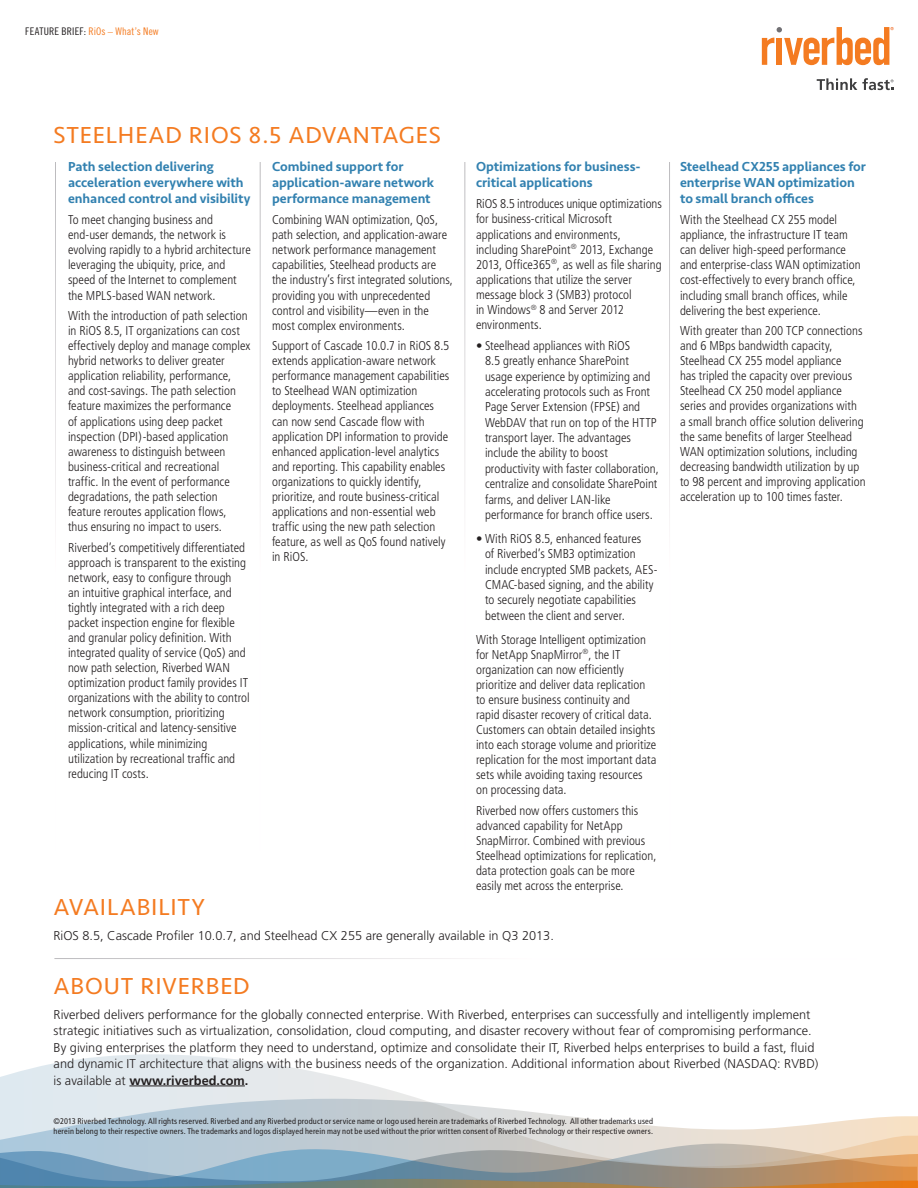
<style>
.page{position:relative;width:918px;height:1188px;background:#fff}
.page>*{position:absolute;margin:0;border:0;box-sizing:border-box;transform-origin:0 0}
.BODY_COPY_Fruit_Reg{font:24px "Seravek Basic";letter-spacing:.03em;color:#f47b21}
.SUB_A_seravek_reg{font:24px "Seravek Basic";letter-spacing:.035em;color:#f47b21}
.Subs_Blue_Left_Just{font:500 13.5px/15.8px "Seravek Basic";letter-spacing:-.005em;color:#3281b0}
.Body_Copy_2_BLACK_CO{font:300 condensed 12.75px/15px "Frutiger";color:#231f20}
.BODY_COPY_Fruit_Reg-2{font:300 12.75px/16.5px "Frutiger";color:#231f20}
.Body_Copy_2_BULLETS{font:300 condensed 12.75px/15.3px "Frutiger";color:#231f20}
.Brochure_Category_Li{font:10.5px "Trade Gothic Cond Eighteen";letter-spacing:.015em;color:#f47b21}
.ABOUT_RIVERBED_BODY{font:condensed 8.25px/10.2px "Frutiger";letter-spacing:.02em;color:#231f20}
.s1{color:#231f20}
.s2{font-weight:700}
</style>
<div class="page">
<svg style="left:0;top:1054px;width:419px;height:45px"></svg>
<svg style="left:0;top:1099px;width:918px;height:50px"></svg>
<svg style="left:0;top:1123px;width:917px;height:26px"></svg>
<svg style="left:0;top:1149px;width:918px;height:39px"></svg>
<svg style="left:762px;top:27px;width:132px;height:38px"></svg>
<svg style="left:817px;top:78px;width:76px;height:12px"></svg>
<hr style="left:129px;top:1086px;width:116px;height:1px;background:#231f20">
<p class="Brochure_Category_Li" style="left:25px;top:25px;width:135px"><span class="s1">FEATURE BRIEF:</span> RiOs – What’s New</p>
<p class="BODY_COPY_Fruit_Reg" style="left:53px;top:120px;width:389px">STEELHEAD RIOS 8.5 ADVANTAGES</p>
<p class="Subs_Blue_Left_Just" style="left:68px;top:158px;width:184px">Path selection delivering acceleration everywhere with enhanced control and visibility</p>
<p class="Body_Copy_2_BLACK_CO" style="left:68px;top:212px;width:184px">To meet changing business and end-user demands, the network is evolving rapidly to a hybrid architecture leveraging the ubiquity, price, and speed of the Internet to complement the MPLS-based WAN network.</p>
<p class="Body_Copy_2_BLACK_CO" style="left:68px;top:308px;width:184px">With the introduction of path selection in RiOS 8.5, IT organizations can cost effectively deploy and manage complex hybrid networks to deliver greater application reliability, performance, and cost-savings. The path selection feature maximizes the performance<br>of applications using deep packet inspection (DPI)-based application awareness to distinguish between business-critical and recreational traffic. In the event of performance degradations, the path selection feature reroutes application flows,<br>thus ensuring no impact to users.</p>
<p class="Body_Copy_2_BLACK_CO" style="left:68px;top:540px;width:183px">Riverbed’s competitively differentiated approach is transparent to the existing network, easy to configure through<br>an intuitive graphical interface, and tightly integrated with a rich deep packet inspection engine for flexible and granular policy definition. With integrated quality of service (QoS) and now path selection, Riverbed WAN optimization product family provides IT organizations with the ability to control network consumption, prioritizing mission-critical and latency-sensitive applications, while minimizing utilization by recreational traffic and reducing IT costs.</p>
<p class="Subs_Blue_Left_Just" style="left:272px;top:158px;width:164px">Combined support for application-aware network performance management</p>
<p class="Body_Copy_2_BLACK_CO" style="left:272px;top:212px;width:182px">Combining WAN optimization, QoS, path selection, and application-aware network performance management capabilities, Steelhead products are the industry’s first integrated solutions, providing you with unprecedented control and visibility—even in the most complex environments.</p>
<p class="Body_Copy_2_BLACK_CO" style="left:272px;top:338px;width:179px">Support of Cascade 10.0.7 in RiOS 8.5 extends application-aware network performance management capabilities to Steelhead WAN optimization deployments. Steelhead appliances can now send Cascade flow with application DPI information to provide enhanced application-level analytics and reporting. This capability enables organizations to quickly identify, prioritize, and route business-critical applications and non-essential web traffic using the new path selection feature, as well as QoS found natively in RiOS.</p>
<p class="Subs_Blue_Left_Just" style="left:476px;top:158px;width:166px">Optimizations for business&shy;critical applications</p>
<p class="Body_Copy_2_BLACK_CO" style="left:476px;top:197px;width:187px">RiOS 8.5 introduces unique optimizations for business-critical Microsoft applications and environments, including SharePoint<sup>®</sup> 2013, Exchange 2013, Office365<sup>®</sup>, as well as file sharing applications that utilize the server message block 3 (SMB3) protocol<br>in Windows<sup>®</sup> 8 and Server 2012 environments.</p>
<p class="Body_Copy_2_BULLETS" style="left:485px;top:338px;width:175px;text-indent:-9px">• Steelhead appliances with RiOS<br>8.5 greatly enhance SharePoint usage experience by optimizing and accelerating protocols such as Front Page Server Extension (FPSE) and WebDAV that run on top of the HTTP transport layer. The advantages include the ability to boost productivity with faster collaboration, centralize and consolidate SharePoint farms, and deliver LAN-like performance for branch office users.</p>
<p class="Body_Copy_2_BULLETS" style="left:485px;top:531px;width:174px;text-indent:-9px">• With RiOS 8.5, enhanced features<br>of Riverbed’s SMB3 optimization include encrypted SMB packets, AES-CMAC-based signing, and the ability to securely negotiate capabilities between the client and server.</p>
<p class="Body_Copy_2_BLACK_CO" style="left:476px;top:632px;width:182px">With Storage Intelligent optimization for NetApp SnapMirror<sup>®</sup>, the IT organization can now efficiently prioritize and deliver data replication to ensure business continuity and rapid disaster recovery of critical data.<br>Customers can obtain detailed insights into each storage volume and prioritize replication for the most important data sets while avoiding taxing resources on processing data.</p>
<p class="Body_Copy_2_BLACK_CO" style="left:476px;top:803px;width:182px">Riverbed now offers customers this advanced capability for NetApp SnapMirror. Combined with previous Steelhead optimizations for replication, data protection goals can be more easily met across the enterprise.</p>
<p class="Subs_Blue_Left_Just" style="left:680px;top:158px;width:187px">Steelhead CX255 appliances for enterprise WAN optimization to small branch offices</p>
<p class="Body_Copy_2_BLACK_CO" style="left:680px;top:212px;width:182px">With the Steelhead CX 255 model appliance, the infrastructure IT team can deliver high-speed performance and enterprise-class WAN optimization cost-effectively to every branch office, including small branch offices, while delivering the best experience.</p>
<p class="Body_Copy_2_BLACK_CO" style="left:680px;top:323px;width:187px">With greater than 200 TCP connections and 6 MBps bandwidth capacity, Steelhead CX 255 model appliance<br>has tripled the capacity over previous Steelhead CX 250 model appliance series and provides organizations with a small branch office solution delivering the same benefits of larger Steelhead WAN optimization solutions, including decreasing bandwidth utilization by up to 98 percent and improving application acceleration up to 100 times faster.</p>
<p class="SUB_A_seravek_reg" style="left:53px;top:892px;width:153px">AVAILABILITY</p>
<p class="BODY_COPY_Fruit_Reg-2" style="left:53px;top:927px;width:502px">RiOS 8.5, Cascade Profiler 10.0.7, and Steelhead CX 255 are generally available in Q3 2013.</p>
<p class="SUB_A_seravek_reg" style="left:54px;top:971px;width:198px">ABOUT RIVERBED</p>
<p class="BODY_COPY_Fruit_Reg-2" style="left:54px;top:1006px;width:766px">Riverbed delivers performance for the globally connected enterprise. With Riverbed, enterprises can successfully and intelligently implement strategic initiatives such as virtualization, consolidation, cloud computing, and disaster recovery without fear of compromising performance.<br>By giving enterprises the platform they need to understand, optimize and consolidate their IT, Riverbed helps enterprises to build a fast, fluid and dynamic IT architecture that aligns with the business needs of the organization. Additional information about Riverbed (NASDAQ: RVBD) is available at <span class="s2">www.riverbed.com.</span></p>
<p class="ABOUT_RIVERBED_BODY" style="left:54px;top:1116px;width:601px">©2013 Riverbed Technology. All rights reserved. Riverbed and any Riverbed product or service name or logo used herein are trademarks of Riverbed Technology. All other trademarks used herein belong to their respective owners. The trademarks and logos displayed herein may not be used without the prior written consent of Riverbed Technology or their respective owners.</p>
</div>
